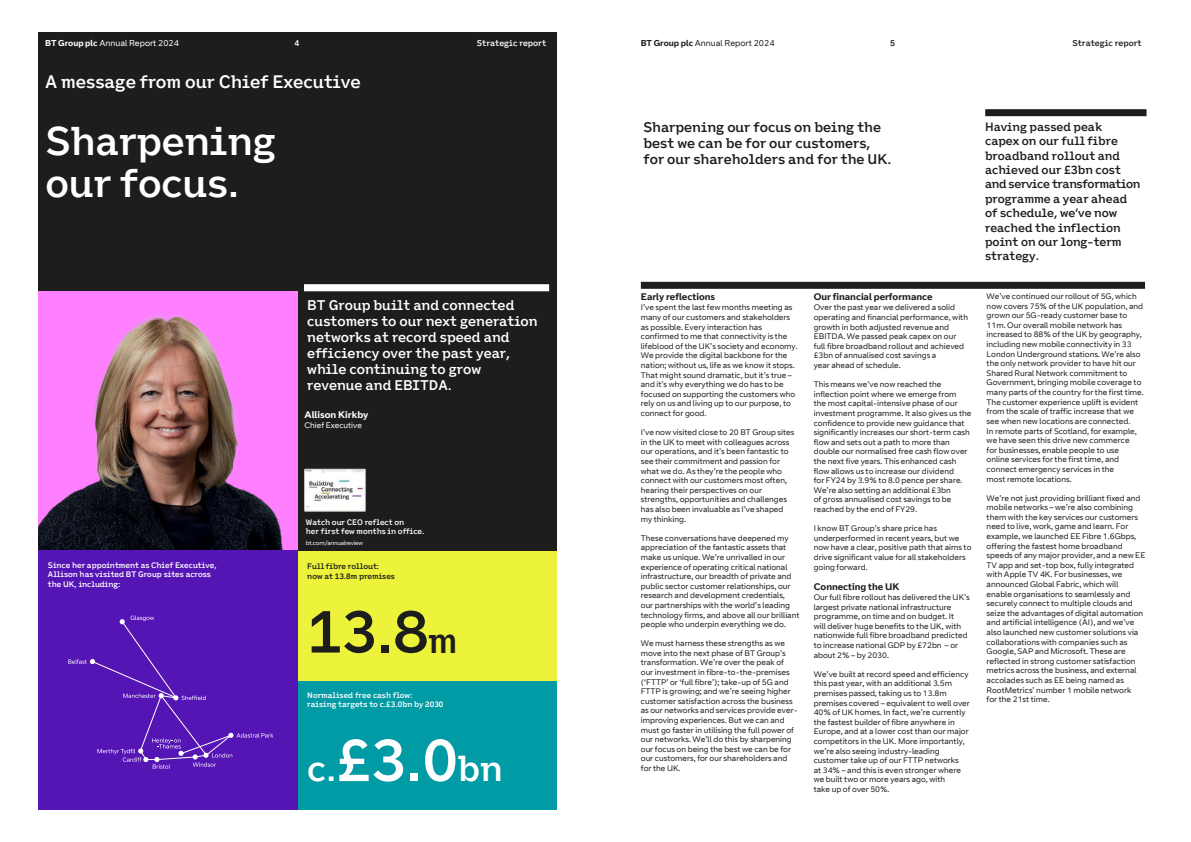
<style>
.page{position:relative;width:1191px;height:842px;background:#fff}
.page>*{position:absolute;margin:0;border:0;box-sizing:border-box;transform-origin:0 0}
.t1{font:60px "BT Group Headline";color:#1d1d1b}
.t2{font:40px/42px "BT Group Headline";color:#fff}
.t3{font:36px "BT Group Headline";color:#fff}
.t4{font:18px "BT Group Headline";color:#fff}
.t5{font:14px/16.1px "BT Group Headline";color:#fff}
.t6{font:14px/16.1px "BT Group Headline";color:#1d1d1b}
.t7{font:12px/14.4px "BT Group Headline";color:#1d1d1b}
.t8{font:700 9.5px "BT Curve";color:#1d1d1b}
.t9{font:700 9.5px "BT Curve";color:#fff}
.t10{font:8.5px "BT Curve";color:#fff}
.t11{font:8.5px "BT Curve";color:#1d1d1b}
.t12{font:8.5px "BT Group Headline";color:#fff}
.t13{font:8.5px "BT Group Headline";color:#1d1d1b}
.t14{font:8px/9.6px "BT Curve";color:#1d1d1b}
.t15{font:8px/9.6px "BT Group Headline";color:#fff}
.t16{font:8px/9.6px "BT Group Headline";color:#1d1d1b}
.t17{font:8px "BT Curve";color:#fff}
.t18{font:6px "BT Curve";letter-spacing:-.025em;color:#fff}
.s1{font-weight:700}
.s2{font-size:36px}
.s3{font-size:60px}
</style>
<div class="page">
<div style="left:38px;top:32px;width:519px;height:519px;background:#1d1d1b"></div>
<img style="left:38px;top:295px;width:259px;height:256px">
<div style="left:297px;top:680px;width:260px;height:130px;background:#009ba5"></div>
<div style="left:297px;top:551px;width:260px;height:129px;background:#edf23b"></div>
<div style="left:38px;top:551px;width:259px;height:259px;background:#5514b4"></div>
<svg style="left:68px;top:615px;width:205px;height:154px"></svg>
<div style="left:304px;top:284px;width:245px;height:7px;background:#fff"></div>
<img style="left:305px;top:468px;width:60px;height:43px">
<div style="left:641px;top:282px;width:504px;height:7px;background:#1d1d1b"></div>
<div style="left:985px;top:109px;width:161px;height:7px;background:#1d1d1b"></div>
<p class="t10" style="left:45px;top:38px;width:135px"><span class="s1">BT Group plc</span> Annual Report 2024</p>
<p class="t12" style="left:295px;top:38px;width:6px">4</p>
<p class="t12" style="left:477px;top:38px;width:71px">Strategic report</p>
<h3 class="t4" style="left:45px;top:71px;width:317px">A message from our Chief Executive</h3>
<h2 class="t2" style="left:45px;top:122px;width:232px">Sharpening our focus.</h2>
<p class="t15" style="left:48px;top:560px;width:170px">Since her appointment as Chief Executive,<br>Allison has visited BT Group sites across the UK, including:</p>
<h3 class="t5" style="left:307px;top:297px;width:232px">BT Group built and connected customers to our next generation networks at record speed and efficiency over the past year, while continuing to grow revenue and EBITDA.</h3>
<p class="t9" style="left:304px;top:408px;width:65px">Allison Kirkby</p>
<p class="t17" style="left:304px;top:420px;width:59px">Chief Executive</p>
<p class="t15" style="left:306px;top:518px;width:120px;line-height:8.8px">Watch our CEO reflect on<br>her first few months in office.</p>
<p class="t18" style="left:306px;top:539px;width:59px">bt.com/annualreview</p>
<p class="t16" style="left:307px;top:562px;width:89px">Full fibre rollout: now at 13.8m premises</p>
<h1 class="t1" style="left:307px;top:595px;width:152px">13.8<span class="s2">m</span></h1>
<p class="t15" style="left:307px;top:691px;width:138px">Normalised free cash flow: raising targets to c.£3.0bn by 2030</p>
<h3 class="t3" style="left:307px;top:747px;width:197px">c.<span class="s3">£3.0</span>bn</h3>
<p class="t11" style="left:640px;top:38px;width:135px"><span class="s1">BT Group plc</span> Annual Report 2024</p>
<p class="t13" style="left:890px;top:38px;width:6px">5</p>
<p class="t13" style="left:1072px;top:38px;width:71px">Strategic report</p>
<h3 class="t6" style="left:643px;top:120px;width:250px">Sharpening our focus on being the best we can be for our customers, for our shareholders and for the UK.</h3>
<p class="t8" style="left:641px;top:291px;width:76px">Early reflections</p>
<p class="t14" style="left:641px;top:303px;width:158px">I’ve spent the last few months meeting as many of our customers and stakeholders as possible. Every interaction has confirmed to me that connectivity is the lifeblood of the UK’s society and economy.<br>We provide the digital backbone for the nation; without us, life as we know it stops.<br>That might sound dramatic, but it’s true – and it’s why everything we do has to be focused on supporting the customers who rely on us and living up to our purpose, to connect for good.</p>
<p class="t14" style="left:641px;top:428px;width:155px">I’ve now visited close to 20 BT Group sites in the UK to meet with colleagues across our operations, and it’s been fantastic to see their commitment and passion for what we do. As they’re the people who connect with our customers most often, hearing their perspectives on our strengths, opportunities and challenges has also been invaluable as I’ve shaped my thinking.</p>
<p class="t14" style="left:641px;top:533px;width:160px">These conversations have deepened my appreciation of the fantastic assets that make us unique. We’re unrivalled in our experience of operating critical national infrastructure, our breadth of private and public sector customer relationships, our research and development credentials,<br>our partnerships with the world’s leading technology firms, and above all our brilliant people who underpin everything we do.</p>
<p class="t14" style="left:641px;top:639px;width:158px">We must harness these strengths as we move into the next phase of BT Group’s transformation. We’re over the peak of our investment in fibre-to-the-premises (‘FTTP’ or ‘full fibre’); take-up of 5G and FTTP is growing; and we’re seeing higher customer satisfaction across the business as our networks and services provide ever&shy;improving experiences. But we can and must go faster in utilising the full power of our networks. We’ll do this by sharpening our focus on being the best we can be for our customers, for our shareholders and for the UK.</p>
<p class="t8" style="left:813px;top:291px;width:120px">Our financial performance</p>
<p class="t14" style="left:813px;top:303px;width:156px">Over the past year we delivered a solid operating and financial performance, with growth in both adjusted revenue and EBITDA. We passed peak capex on our full fibre broadband rollout and achieved £3bn of annualised cost savings a<br>year ahead of schedule.</p>
<p class="t14" style="left:813px;top:380px;width:159px">This means we’ve now reached the inflection point where we emerge from<br>the most capital-intensive phase of our investment programme. It also gives us the confidence to provide new guidance that significantly increases our short-term cash flow and sets out a path to more than double our normalised free cash flow over the next five years. This enhanced cash flow allows us to increase our dividend<br>for FY24 by 3.9% to 8.0 pence per share.<br>We’re also setting an additional £3bn<br>of gross annualised cost savings to be reached by the end of FY29.</p>
<p class="t14" style="left:813px;top:524px;width:159px">I know BT Group’s share price has underperformed in recent years, but we now have a clear, positive path that aims to drive significant value for all stakeholders going forward.</p>
<p class="t8" style="left:813px;top:581px;width:87px">Connecting the UK</p>
<p class="t14" style="left:813px;top:593px;width:158px">Our full fibre rollout has delivered the UK’s largest private national infrastructure programme, on time and on budget. It<br>will deliver huge benefits to the UK, with nationwide full fibre broadband predicted to increase national GDP by £72bn – or about 2% – by 2030.</p>
<p class="t14" style="left:813px;top:669px;width:158px">We’ve built at record speed and efficiency this past year, with an additional 3.5m premises passed, taking us to 13.8m premises covered – equivalent to well over 40% of UK homes. In fact, we’re currently the fastest builder of fibre anywhere in Europe, and at a lower cost than our major competitors in the UK. More importantly, we’re also seeing industry-leading customer take up of our FTTP networks<br>at 34% – and this is even stronger where we built two or more years ago, with<br>take up of over 50%.</p>
<h3 class="t7" style="left:985px;top:120px;width:157px">Having passed peak<br>capex on our full fibre broadband rollout and achieved our £3bn cost and service transformation programme a year ahead of schedule, we’ve now reached the inflection point on our long-term strategy.</h3>
<p class="t14" style="left:986px;top:292px;width:159px">We’ve continued our rollout of 5G, which now covers 75% of the UK population, and grown our 5G-ready customer base to 11m. Our overall mobile network has increased to 88% of the UK by geography, including new mobile connectivity in 33<br>London Underground stations. We’re also the only network provider to have hit our Shared Rural Network commitment to Government, bringing mobile coverage to many parts of the country for the first time.<br>The customer experience uplift is evident from the scale of traffic increase that we see when new locations are connected.<br>In remote parts of Scotland, for example, we have seen this drive new commerce<br>for businesses, enable people to use online services for the first time, and connect emergency services in the<br>most remote locations.</p>
<p class="t14" style="left:986px;top:493px;width:160px">We’re not just providing brilliant fixed and mobile networks – we’re also combining them with the key services our customers need to live, work, game and learn. For example, we launched EE Fibre 1.6Gbps, offering the fastest home broadband speeds of any major provider, and a new EE TV app and set-top box, fully integrated with Apple TV 4K. For businesses, we announced Global Fabric, which will enable organisations to seamlessly and securely connect to multiple clouds and seize the advantages of digital automation and artificial intelligence (AI), and we’ve also launched new customer solutions via collaborations with companies such as Google, SAP and Microsoft. These are reflected in strong customer satisfaction metrics across the business, and external accolades such as EE being named as RootMetrics’ number 1 mobile network<br>for the 21st time.</p>
</div>
